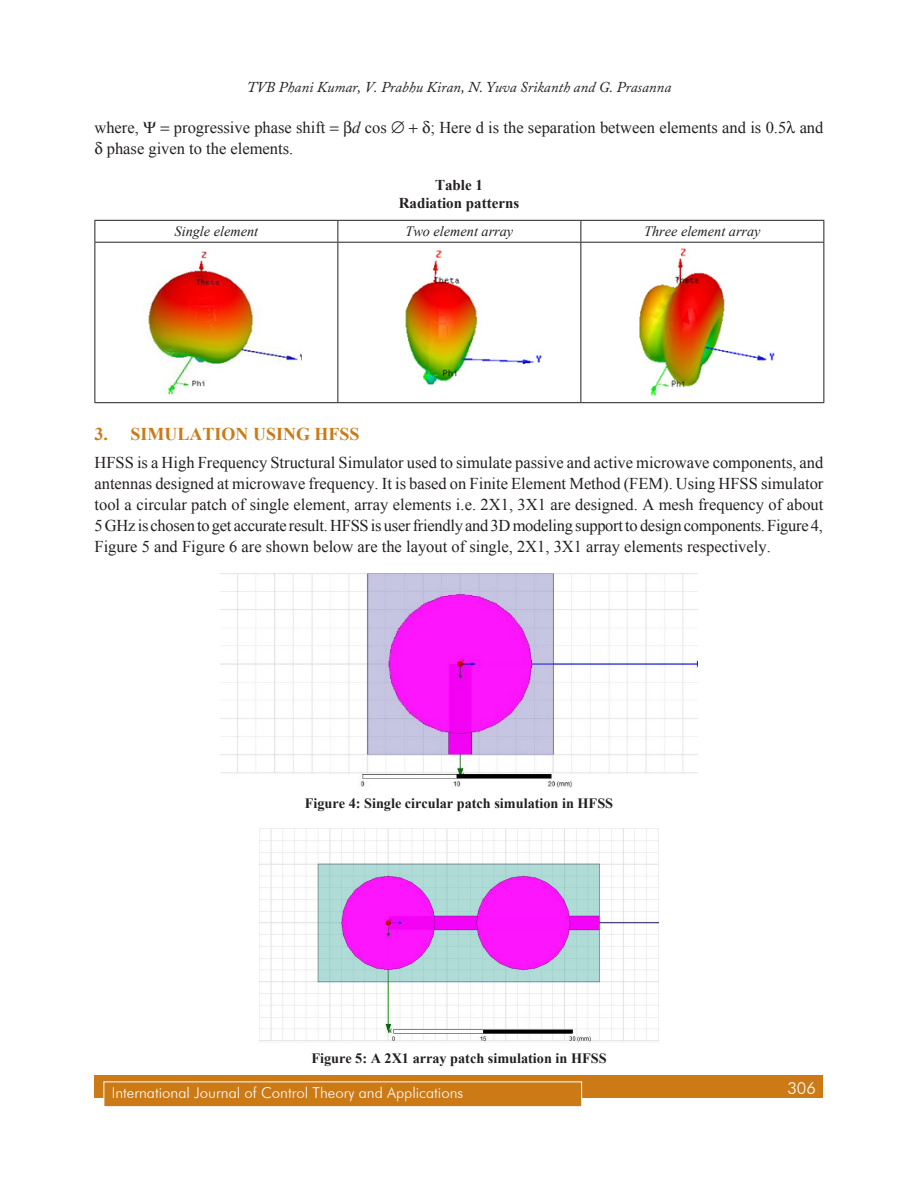
<style>
.page{position:relative;width:918px;height:1188px;background:#fff}
.page>*{position:absolute;margin:0;border:0;box-sizing:border-box;transform-origin:0 0}
.Subhead_1{font:700 18px "Times New Roman";color:#cb7a16}
.Body_text{font:16.5px/21px "Times New Roman";color:#231f20;text-align:justify}
.t1{font:300 16.5px "Futura BT";color:#fff}
.t2{font:italic 15px "Adobe Caslon Pro";color:#231f20}
.t3{font:300 15px "Futura BT";color:#fff}
.Table_Head{font:700 15px/18px "Times New Roman";color:#231f20;text-align:center}
.t4{font:700 14.25px "Times New Roman";color:#231f20}
.t5{font:italic 14.25px "Times New Roman";color:#231f20}
.s1{font-style:italic}
</style>
<div class="page">
<div style="left:94px;top:1076px;width:730px;height:22px;background:#cb7a16"></div>
<div style="left:104px;top:1082px;width:478px;height:25px;background:#cb7a16"></div>
<div style="left:104px;top:1082px;width:478px;height:25px;border:1px solid #fff"></div>
<hr style="left:94px;top:220px;width:244px;height:1px;background:#231f20">
<svg style="left:94px;top:221px;width:1px;height:21px"></svg>
<hr style="left:338px;top:220px;width:243px;height:1px;background:#231f20">
<svg style="left:337px;top:221px;width:1px;height:21px"></svg>
<hr style="left:581px;top:220px;width:243px;height:1px;background:#231f20">
<svg style="left:580px;top:221px;width:1px;height:21px"></svg>
<svg style="left:823px;top:221px;width:1px;height:21px"></svg>
<hr style="left:94px;top:242px;width:244px;height:1px;background:#231f20">
<hr style="left:94px;top:243px;width:1px;height:159px;background:#231f20">
<hr style="left:338px;top:242px;width:243px;height:1px;background:#231f20">
<hr style="left:337px;top:243px;width:1px;height:159px;background:#231f20">
<hr style="left:581px;top:242px;width:243px;height:1px;background:#231f20">
<hr style="left:580px;top:243px;width:1px;height:159px;background:#231f20">
<hr style="left:823px;top:243px;width:1px;height:159px;background:#231f20">
<hr style="left:94px;top:402px;width:244px;height:1px;background:#231f20">
<hr style="left:338px;top:402px;width:243px;height:1px;background:#231f20">
<hr style="left:581px;top:402px;width:243px;height:1px;background:#231f20">
<img style="left:148px;top:251px;width:154px;height:146px">
<img style="left:405px;top:250px;width:137px;height:136px">
<img style="left:639px;top:248px;width:136px;height:148px">
<img style="left:220px;top:573px;width:478px;height:215px">
<img style="left:259px;top:828px;width:400px;height:215px">
<p class="t2" style="left:247px;top:78px;width:426px">TVB Phani Kumar, V. Prabhu Kiran, N. Yuva Srikanth and G. Prasanna</p>
<p class="Body_text" style="left:94px;top:117px;width:46px">where,</p>
<p class="Body_text" style="left:174px;top:117px;width:153px">progressive phase shift</p>
<p class="Body_text" style="left:352px;top:117px;width:54px"><span class="s1">d</span> cos ∆</p>
<p class="Body_text" style="left:430px;top:117px;width:395px">; Here d is the separation between elements and is 0.5● and</p>
<p class="Body_text" style="left:107px;top:138px;width:188px">phase given to the elements.</p>
<p class="Table_Head" style="left:399px;top:176px;width:122px">Table 1<br>Radiation patterns</p>
<p class="t5" style="left:175px;top:222px;width:85px">Single element</p>
<p class="t5" style="left:406px;top:222px;width:109px">Two element array</p>
<p class="t5" style="left:644px;top:222px;width:118px">Three element array</p>
<p class="Subhead_1" style="left:94px;top:421px;width:267px">3. SIMULATION USING HFSS</p>
<p class="Body_text" style="left:94px;top:452px;width:730px">HFSS is a High Frequency Structural Simulator used to simulate passive and active microwave components, and antennas designed at microwave frequency. It is based on Finite Element Method (FEM). Using HFSS simulator tool a circular patch of single element, array elements i.e. 2X1, 3X1 are designed. A mesh frequency of about 5 GHz is chosen to get accurate result. HFSS is user friendly and 3D modeling support to design components. Figure 4, Figure 5 and Figure 6 are shown below are the layout of single, 2X1, 3X1 array elements respectively.</p>
<p class="t4" style="left:305px;top:793px;width:310px">Figure 4: Single circular patch simulation in HFSS</p>
<p class="t4" style="left:311px;top:1048px;width:297px">Figure 5: A 2X1 array patch simulation in HFSS</p>
<p class="t3" style="left:112px;top:1084px;width:353px">International Journal of Control Theory and Applications</p>
<p class="t1" style="left:787px;top:1078px;width:30px">306</p>
</div>
